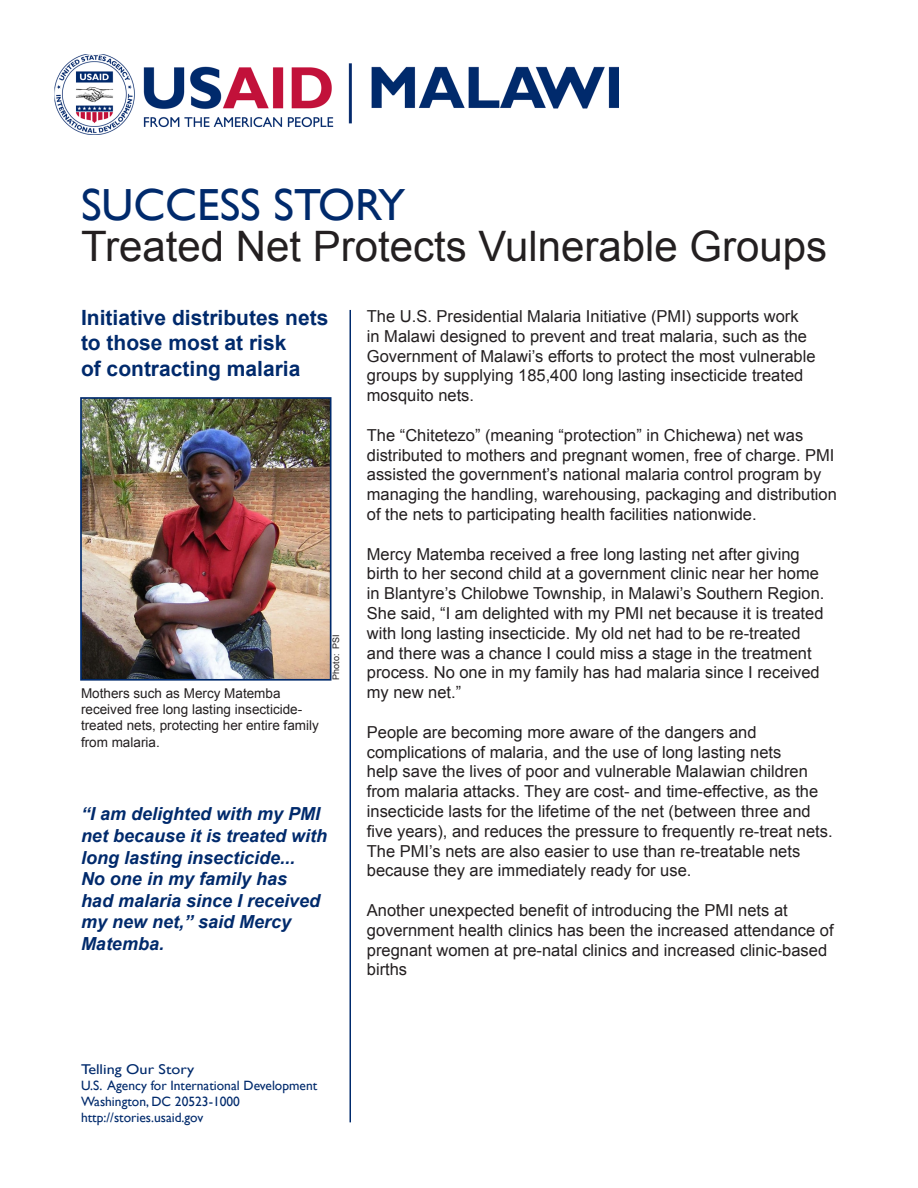
<style>
.page{position:relative;width:918px;height:1188px;background:#fff}
.page>*{position:absolute;margin:0;border:0;box-sizing:border-box;transform-origin:0 0}
.t1{font:45px "Gill Sans";color:#002a6c}
.t2{font:42px "Arial";color:#231f20}
.t3{font:700 21px/25.2px "Arial";color:#002a6c}
.t4{font:italic 700 18px/21.6px "Arial";color:#002a6c}
.t5{font:16.5px/19.8px "Arial";color:#231f20}
.t6{font:14.1px "Gill Sans";color:#002a6c;scale:1.14 1}
.t7{font:13.5px/16.2px "Arial";color:#231f20}
.t8{font:13.5px "Gill Sans";color:#002a6c}
.t9{font:9px "Arial";color:#231f20}
</style>
<div class="page">
<hr style="left:350px;top:310px;width:1px;height:812px;background:#002a6c">
<img style="left:83px;top:400px;width:245px;height:278px">
<div style="left:80px;top:397px;width:251px;height:284px;border:2px solid #002a6c"></div>
<img style="left:54px;top:54px;width:564px;height:81px">
<p class="t1" style="left:81px;top:179px;width:326px">SUCCESS STORY</p>
<p class="t2" style="left:81px;top:218px;width:748px">Treated Net Protects Vulnerable Groups</p>
<p class="t3" style="left:81px;top:306px;width:249px">Initiative distributes nets to those most at risk</p>
<p class="t3" style="left:81px;top:356px;width:221px">of contracting malaria</p>
<p class="t7" style="left:81px;top:685px;width:239px">Mothers such as Mercy Matemba received free long lasting insecticide&shy;treated nets, protecting her entire family from malaria.</p>
<p class="t9" style="left:330px;top:680px;width:47px;rotate:-90deg">Photo: PSI</p>
<p class="t4" style="left:81px;top:804px;width:248px">“I am delighted with my PMI net because it is treated with long lasting insecticide...<br>No one in my family has<br>had malaria since I received my new net,” said Mercy<br>Matemba.</p>
<p class="t5" style="left:367px;top:306px;width:450px">The U.S. Presidential Malaria Initiative (PMI) supports work in Malawi designed to prevent and treat malaria, such as the Government of Malawi’s efforts to protect the most vulnerable groups by supplying 185,400 long lasting insecticide treated mosquito nets.</p>
<p class="t5" style="left:367px;top:425px;width:472px">The “Chitetezo” (meaning “protection” in Chichewa) net was distributed to mothers and pregnant women, free of charge. PMI assisted the government’s national malaria control program by managing the handling, warehousing, packaging and distribution of the nets to participating health facilities nationwide.</p>
<p class="t5" style="left:367px;top:544px;width:459px">Mercy Matemba received a free long lasting net after giving birth to her second child at a government clinic near her home in Blantyre’s Chilobwe Township, in Malawi’s Southern Region.<br>She said, “I am delighted with my PMI net because it is treated with long lasting insecticide. My old net had to be re-treated and there was a chance I could miss a stage in the treatment process. No one in my family has had malaria since I received my new net.”</p>
<p class="t5" style="left:367px;top:722px;width:467px">People are becoming more aware of the dangers and complications of malaria, and the use of long lasting nets<br>help save the lives of poor and vulnerable Malawian children from malaria attacks. They are cost- and time-effective, as the insecticide lasts for the lifetime of the net (between three and five years), and reduces the pressure to frequently re-treat nets.<br>The PMI’s nets are also easier to use than re-treatable nets because they are immediately ready for use.</p>
<p class="t5" style="left:367px;top:900px;width:468px">Another unexpected benefit of introducing the PMI nets at government health clinics has been the increased attendance of pregnant women at pre-natal clinics and increased clinic-based births</p>
<p class="t6" style="left:81px;top:1061px;width:101px">Telling Our Story</p>
<p class="t8" style="left:81px;top:1078px;width:238px">U.S. Agency for International Development</p>
<p class="t8" style="left:81px;top:1094px;width:161px">Washington, DC 20523-1000</p>
<p class="t8" style="left:81px;top:1110px;width:124px">http://stories.usaid.gov</p>
</div>
